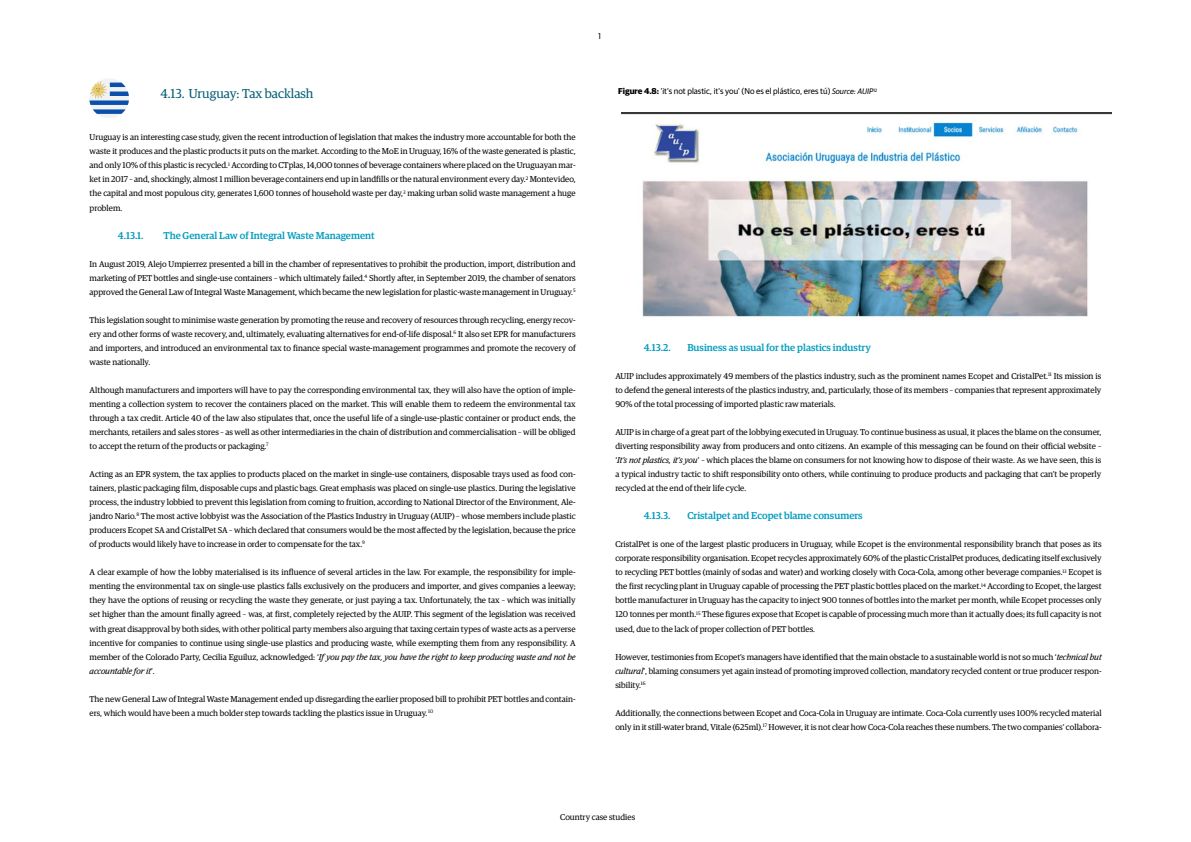
<style>
.page{position:relative;width:1191px;height:842px;background:#fff}
.page>*{position:absolute;margin:0;border:0;box-sizing:border-box;transform-origin:0 0}
.t1{font:13px "Guardian Egyp";color:#025e73}
.t2{font:500 10px "Guardian Egyp";color:#049dbf}
.t3{font:8.5px/14px "Guardian Egyp";color:#000;text-align:justify}
.t4{font:8.5px "Guardian Sans";color:#000}
.s1{font-style:italic}
.s2{font-weight:700}
.s3{font-style:italic;font-size:8px}
</style>
<div class="page">
<svg style="left:89px;top:79px;width:40px;height:39px"></svg>
<img style="left:622px;top:112px;width:489px;height:208px">
<h1 class="t1" style="left:160px;top:85px;width:154px">4.13. Uruguay: Tax backlash</h1>
<p class="t3" style="left:90px;top:130px;width:487px">Uruguay is an interesting case study, given the recent introduction of legislation that makes the industry more accountable for both the waste it produces and the plastic products it puts on the market. According to the MoE in Uruguay, 16% of the waste generated is plastic, and only 10% of this plastic is recycled.<sup>1</sup> According to CTplas, 14,000 tonnes of beverage containers where placed on the Uruguayan mar&shy;ket in 2017 – and, shockingly, almost 1 million beverage containers end up in landfills or the natural environment every day.<sup>2</sup> Montevideo, the capital and most populous city, generates 1,600 tonnes of household waste per day,<sup>3</sup> making urban solid waste management a huge problem.</p>
<p class="t2" style="left:118px;top:228px;width:27px">4.13.1.</p>
<p class="t2" style="left:163px;top:228px;width:213px">The General Law of Integral Waste Management</p>
<p class="t3" style="left:90px;top:256px;width:487px">In August 2019, Alejo Umpierrez presented a bill in the chamber of representatives to prohibit the production, import, distribution and marketing of PET bottles and single-use containers – which ultimately failed.<sup>4</sup> Shortly after, in September 2019, the chamber of senators approved the General Law of Integral Waste Management, which became the new legislation for plastic-waste management in Uruguay.<sup>5</sup></p>
<p class="t3" style="left:90px;top:312px;width:487px">This legislation sought to minimise waste generation by promoting the reuse and recovery of resources through recycling, energy recov&shy;ery and other forms of waste recovery, and, ultimately, evaluating alternatives for end-of-life disposal.<sup>6</sup> It also set EPR for manufacturers and importers, and introduced an environmental tax to finance special waste-management programmes and promote the recovery of waste nationally.</p>
<p class="t3" style="left:90px;top:382px;width:487px">Although manufacturers and importers will have to pay the corresponding environmental tax, they will also have the option of imple&shy;menting a collection system to recover the containers placed on the market. This will enable them to redeem the environmental tax through a tax credit. Article 40 of the law also stipulates that, once the useful life of a single-use-plastic container or product ends, the merchants, retailers and sales stores – as well as other intermediaries in the chain of distribution and commercialisation – will be obliged to accept the return of the products or packaging.<sup>7</sup></p>
<p class="t3" style="left:90px;top:467px;width:487px">Acting as an EPR system, the tax applies to products placed on the market in single-use containers, disposable trays used as food con&shy;tainers, plastic packaging film, disposable cups and plastic bags. Great emphasis was placed on single-use plastics. During the legislative process, the industry lobbied to prevent this legislation from coming to fruition, according to National Director of the Environment, Ale&shy;jandro Nario.<sup>8</sup> The most active lobbyist was the Association of the Plastics Industry in Uruguay (AUIP) – whose members include plastic producers Ecopet SA and CristalPet SA – which declared that consumers would be the most affected by the legislation, because the price of products would likely have to increase in order to compensate for the tax.<sup>9</sup></p>
<p class="t3" style="left:90px;top:565px;width:487px">A clear example of how the lobby materialised is its influence of several articles in the law. For example, the responsibility for imple&shy;menting the environmental tax on single-use plastics falls exclusively on the producers and importer, and gives companies a leeway; they have the options of reusing or recycling the waste they generate, or just paying a tax. Unfortunately, the tax – which was initially set higher than the amount finally agreed – was, at first, completely rejected by the AUIP. This segment of the legislation was received with great disapproval by both sides, with other political party members also arguing that taxing certain types of waste acts as a perverse incentive for companies to continue using single-use plastics and producing waste, while exempting them from any responsibility. A member of the Colorado Party, Cecilia Eguiluz, acknowledged: ‘<span class="s1">If you pay the tax, you have the right to keep producing waste and not be accountable for it</span>’.</p>
<p class="t3" style="left:90px;top:691px;width:487px">The new General Law of Integral Waste Management ended up disregarding the earlier proposed bill to prohibit PET bottles and contain&shy;ers, which would have been a much bolder step towards tackling the plastics issue in Uruguay. <sup>10</sup></p>
<p class="t4" style="left:598px;top:30px;width:4px">1</p>
<p class="t4" style="left:618px;top:85px;width:261px"><span class="s2">Figure 4.8:</span> 'it's not plastic, it's you' (No es el plástico, eres tú) <span class="s3">Source: AUIP</span><sup>12</sup></p>
<p class="t2" style="left:643px;top:340px;width:29px">4.13.2.</p>
<p class="t2" style="left:687px;top:340px;width:185px">Business as usual for the plastics industry</p>
<p class="t3" style="left:615px;top:368px;width:487px">AUIP includes approximately 49 members of the plastics industry, such as the prominent names Ecopet and CristalPet.<sup>11</sup> Its mission is to defend the general interests of the plastics industry, and, particularly, those of its members – companies that represent approximately 90% of the total processing of imported plastic raw materials.</p>
<p class="t3" style="left:615px;top:424px;width:487px">AUIP is in charge of a great part of the lobbying executed in Uruguay. To continue business as usual, it places the blame on the consumer, diverting responsibility away from producers and onto citizens. An example of this messaging can be found on their official website – ‘<span class="s1">It’s not plastics, it’s you</span>’ – which places the blame on consumers for not knowing how to dispose of their waste. As we have seen, this is a typical industry tactic to shift responsibility onto others, while continuing to produce products and packaging that can’t be properly recycled at the end of their life cycle.</p>
<p class="t2" style="left:643px;top:509px;width:28px">4.13.3.</p>
<p class="t2" style="left:687px;top:509px;width:177px">Cristalpet and Ecopet blame consumers</p>
<p class="t3" style="left:615px;top:537px;width:488px">CristalPet is one of the largest plastic producers in Uruguay, while Ecopet is the environmental responsibility branch that poses as its corporate responsibility organisation. Ecopet recycles approximately 60% of the plastic CristalPet produces, dedicating itself exclusively to recycling PET bottles (mainly of sodas and water) and working closely with Coca-Cola, among other beverage companies.<sup>13</sup> Ecopet is the first recycling plant in Uruguay capable of processing the PET plastic bottles placed on the market.<sup>14</sup> According to Ecopet, the largest bottle manufacturer in Uruguay has the capacity to inject 900 tonnes of bottles into the market per month, while Ecopet processes only 120 tonnes per month.<sup>15</sup> These figures expose that Ecopet is capable of processing much more than it actually does; its full capacity is not used, due to the lack of proper collection of PET bottles.</p>
<p class="t3" style="left:615px;top:649px;width:488px">However, testimonies from Ecopet’s managers have identified that the main obstacle to a sustainable world is not so much ‘<span class="s1">technical but cultural</span>’, blaming consumers yet again instead of promoting improved collection, mandatory recycled content or true producer respon&shy;sibility.<sup>16</sup></p>
<p class="t3" style="left:615px;top:705px;width:488px">Additionally, the connections between Ecopet and Coca-Cola in Uruguay are intimate. Coca-Cola currently uses 100% recycled material only in it still-water brand, Vitale (625ml).<sup>17</sup> However, it is not clear how Coca-Cola reaches these numbers. The two companies’ collabora-</p>
<p class="t3" style="left:560px;top:809px;width:77px">Country case studies</p>
</div>
